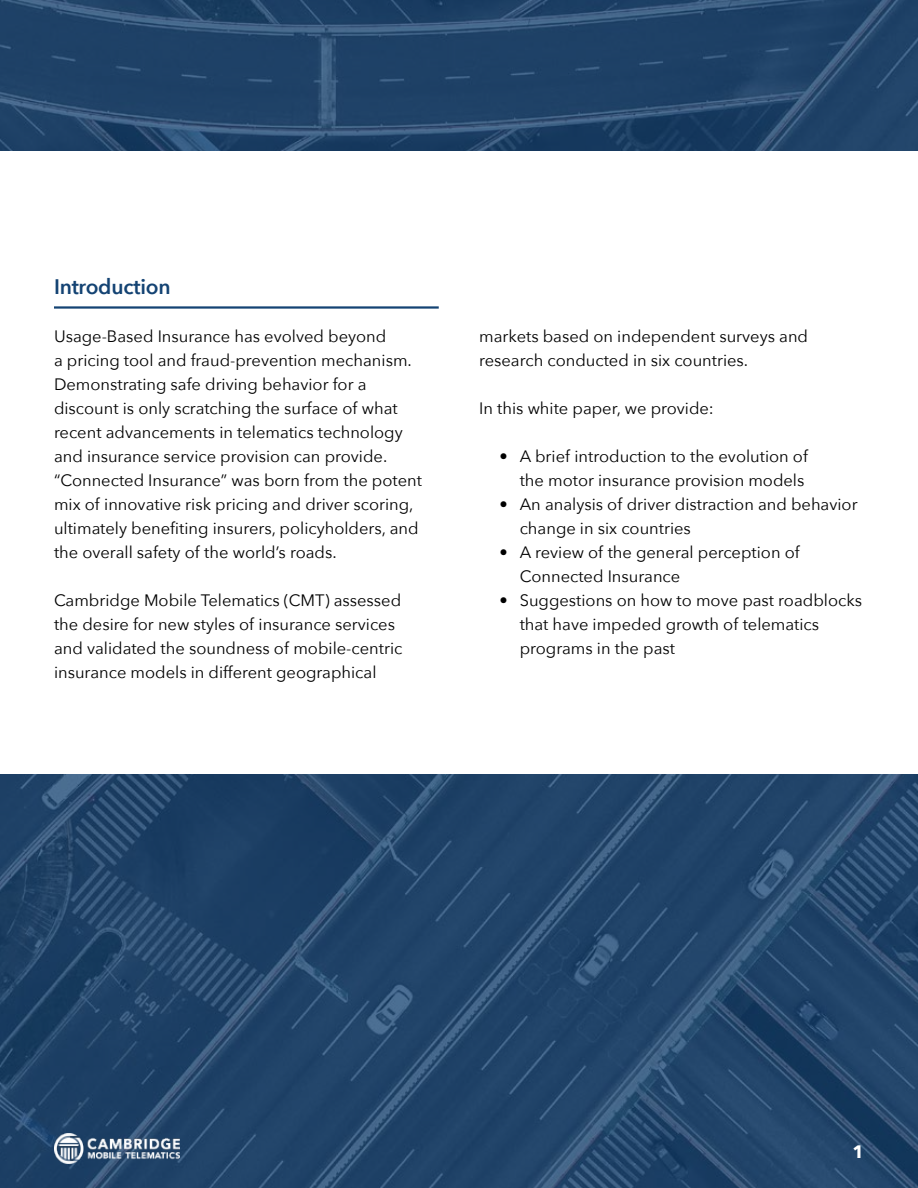
<style>
.page{position:relative;width:918px;height:1188px;background:#fff}
.page>*{position:absolute;margin:0;border:0;box-sizing:border-box;transform-origin:0 0}
.t1{font:600 21px "Avenir Next";letter-spacing:-.01em;color:#144373}
.t2{font:700 18px "Avenir Next";color:#fff}
.t3{font:16.5px/24px "Avenir Next";color:#000}
</style>
<div class="page">
<svg style="left:0;top:774px;width:918px;height:414px;background:#22456a"></svg>
<img style="left:54px;top:1134px;width:125px;height:29px">
<hr style="left:54px;top:306px;width:385px;height:3px;background:#144373">
<svg style="left:0;top:0;width:918px;height:151px;background:#224469"></svg>
<p class="t1" style="left:54px;top:269px;width:118px">Introduction</p>
<p class="t3" style="left:54px;top:324px;width:369px">Usage-Based Insurance has evolved beyond<br>a pricing tool and fraud-prevention mechanism.<br>Demonstrating safe driving behavior for a discount is only scratching the surface of what recent advancements in telematics technology and insurance service provision can provide. “Connected Insurance” was born from the potent mix of innovative risk pricing and driver scoring, ultimately benefiting insurers, policyholders, and the overall safety of the world’s roads.</p>
<p class="t3" style="left:54px;top:588px;width:350px">Cambridge Mobile Telematics (CMT) assessed the desire for new styles of insurance services and validated the soundness of mobile-centric insurance models in different geographical</p>
<p class="t3" style="left:479px;top:324px;width:330px">markets based on independent surveys and research conducted in six countries.</p>
<p class="t3" style="left:479px;top:396px;width:236px">In this white paper, we provide:</p>
<p class="t3" style="left:499px;top:444px;width:310px;text-align:right">• A brief introduction to the evolution of the motor insurance provision models</p>
<p class="t3" style="left:520px;top:492px;width:339px;text-indent:-20px">• An analysis of driver distraction and behavior change in six countries</p>
<p class="t3" style="left:520px;top:540px;width:281px;text-indent:-20px">• A review of the general perception of<br>Connected Insurance</p>
<p class="t3" style="left:520px;top:588px;width:344px;text-indent:-20px">• Suggestions on how to move past roadblocks that have impeded growth of telematics programs in the past</p>
<p class="t2" style="left:852px;top:1136px;width:13px">1</p>
</div>
